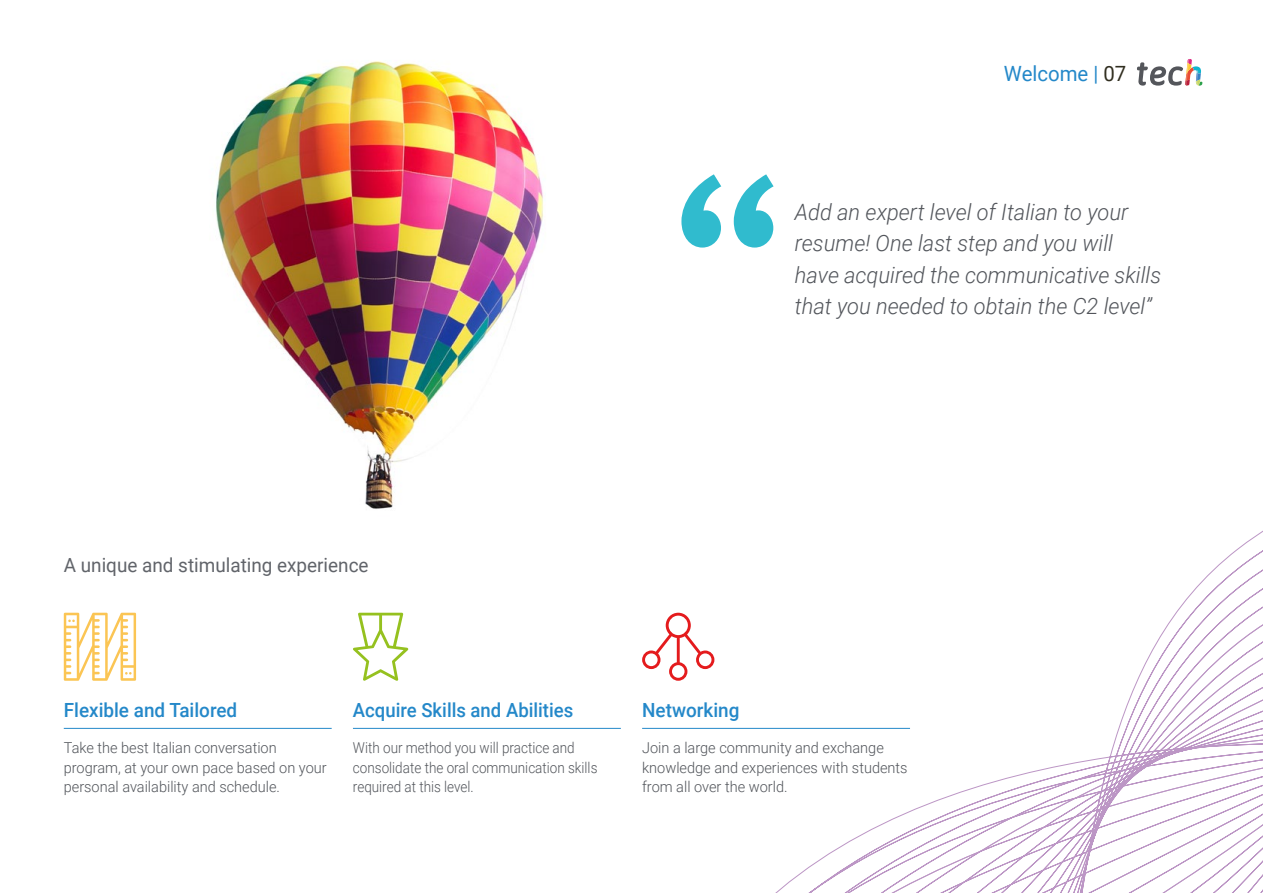
<style>
.page{position:relative;width:1263px;height:893px;background:#fff}
.page>*{position:absolute;margin:0;border:0;box-sizing:border-box;transform-origin:0 0}
.t1{font:italic 300 22.5px/31.5px "Roboto";color:#52555b}
.t2{font:21px "Roboto";color:#2488c9}
.t3{font:19.5px "Roboto";color:#61646a}
.t4{font:500 19.5px "Roboto";color:#2488c9}
.t5{font:500 19.5px "Roboto";color:#2488c9;scale:.95 1}
.t6{font:300 15px/19.5px "Roboto";color:#52555b}
.t7{font:300 15px/19.5px "Roboto";color:#52555b;scale:.9 1}
.s1{color:#312e20}
</style>
<div class="page">
<svg style="left:1137px;top:59px;width:65px;height:27px"></svg>
<img style="left:216px;top:61px;width:328px;height:448px">
<hr style="left:64px;top:728px;width:268px;height:1px;background:#2488c9">
<hr style="left:353px;top:728px;width:268px;height:1px;background:#2488c9">
<hr style="left:642px;top:728px;width:268px;height:1px;background:#2488c9">
<svg style="left:642px;top:613px;width:72px;height:68px"></svg>
<svg style="left:353px;top:613px;width:55px;height:68px"></svg>
<svg style="left:64px;top:613px;width:72px;height:68px"></svg>
<svg style="left:755px;top:530px;width:508px;height:363px"></svg>
<svg style="left:681px;top:174px;width:93px;height:74px"></svg>
<h2 class="t2" style="left:1004px;top:59px;width:124px">Welcome | <span class="s1">07</span></h2>
<h1 class="t1" style="left:795px;top:195px;width:368px">Add an expert level of Italian to your resume! One last step and you will have acquired the communicative skills that you needed to obtain the C2 level”</h1>
<h3 class="t3" style="left:64px;top:551px;width:306px">A unique and stimulating experience</h3>
<h3 class="t4" style="left:64px;top:696px;width:175px">Flexible and Tailored</h3>
<p class="t6" style="left:64px;top:737px;width:264px">Take the best Italian conversation program, at your own pace based on your personal availability and schedule.</p>
<h3 class="t5" style="left:353px;top:696px;width:233px">Acquire Skills and Abilities</h3>
<p class="t7" style="left:353px;top:737px;width:273px">With our method you will practice and consolidate the oral communication skills required at this level.</p>
<h3 class="t4" style="left:642px;top:696px;width:99px">Networking</h3>
<p class="t6" style="left:642px;top:737px;width:267px">Join a large community and exchange knowledge and experiences with students from all over the world.</p>
</div>
